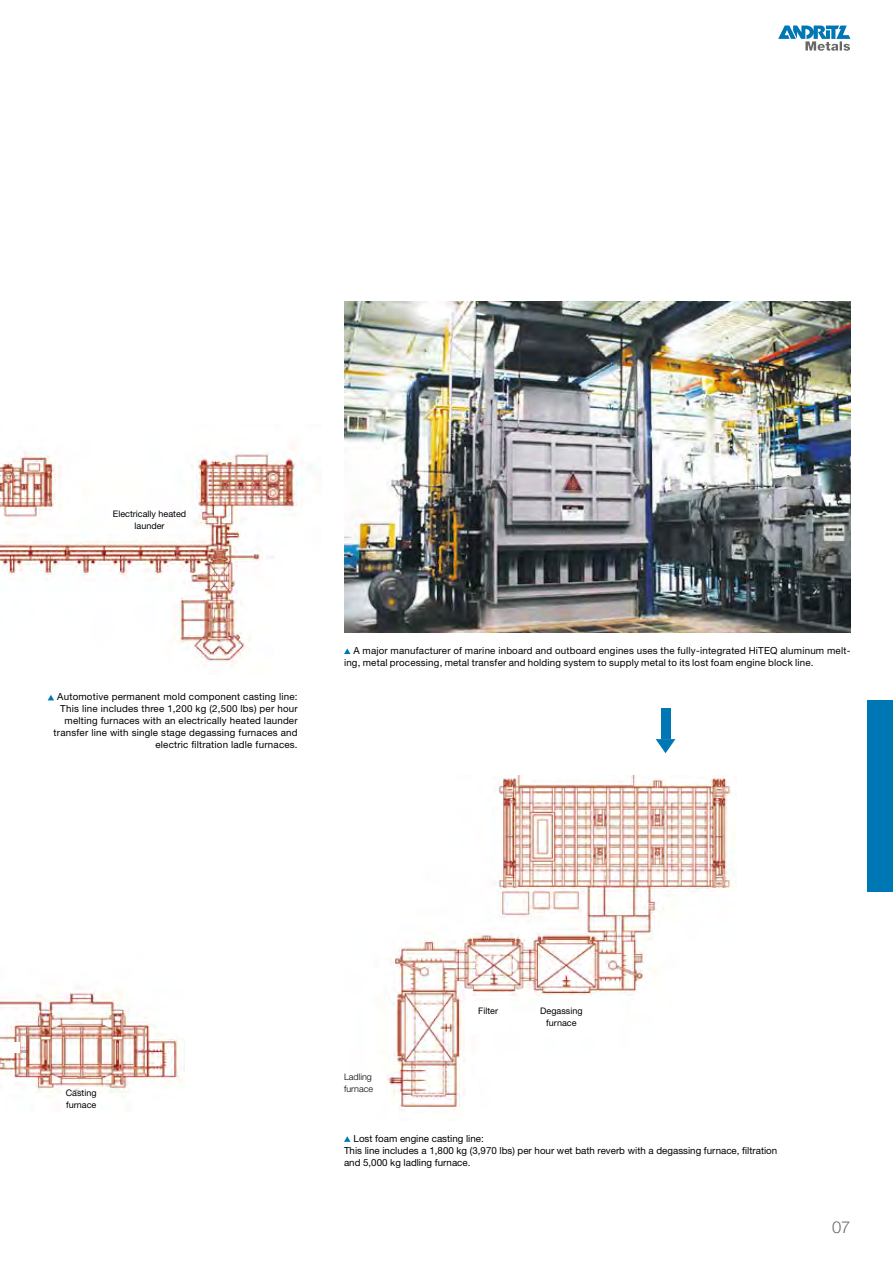
<style>
.page{position:relative;width:893px;height:1263px;background:#fff}
.page>*{position:absolute;margin:0;border:0;box-sizing:border-box;transform-origin:0 0}
.t1{font:300 16.5px "Helvetica Neue";color:#686867}
.t2{font:9.75px/12px "Helvetica Neue";letter-spacing:.02em;color:#000}
.t3{font:9.75px/12px "Helvetica Neue";color:#000}
.t4{font:9px/12px "Helvetica Neue";color:#000;text-align:center}
.t5{font:300 9px "Helvetica Neue";color:#000}
</style>
<div class="page">
<svg style="left:778px;top:26px;width:72px;height:25px"></svg>
<div style="left:867px;top:700px;width:26px;height:192px;background:#0077b5"></div>
<svg style="left:344px;top:648px;width:6px;height:6px"></svg>
<img style="left:344px;top:302px;width:506px;height:331px">
<div style="left:661px;top:709px;width:9px;height:30px;background:#0077b5"></div>
<svg style="left:656px;top:739px;width:19px;height:14px"></svg>
<img style="left:0;top:446px;width:303px;height:221px">
<img style="left:0;top:987px;width:184px;height:110px">
<div style="left:0;top:1042px;width:19px;height:10px;background:#fff"></div>
<img style="left:386px;top:775px;width:350px;height:336px">
<svg style="left:344px;top:1136px;width:6px;height:6px"></svg>
<div style="left:467px;top:1001px;width:42px;height:33px;background:#fff"></div>
<div style="left:535px;top:1003px;width:72px;height:33px;background:#fff"></div>
<svg style="left:48px;top:695px;width:6px;height:5px"></svg>
<p class="t4" style="left:113px;top:507px;width:75px">Electrically heated launder</p>
<p class="t2" style="left:57px;top:691px;width:242px">Automotive permanent mold component casting line:</p>
<p class="t2" style="left:54px;top:703px;width:245px;text-align:right">This line includes three 1,200 kg (2,500 lbs) per hour melting furnaces with an electrically heated launder transfer line with single stage degassing furnaces and electric filtration ladle furnaces.</p>
<p class="t2" style="left:344px;top:644px;width:508px;text-indent:9px">A major manufacturer of marine inboard and outboard engines uses the fully-integrated HiTEQ aluminum melt&shy;ing, metal processing, metal transfer and holding system to supply metal to its lost foam engine block line.</p>
<p class="t4" style="left:66px;top:1086px;width:32px">Casting</p>
<p class="t4" style="left:66px;top:1098px;width:32px">furnace</p>
<p class="t5" style="left:344px;top:1072px;width:29px">Ladling</p>
<p class="t5" style="left:344px;top:1084px;width:31px">furnace</p>
<p class="t4" style="left:478px;top:1004px;width:21px">Filter</p>
<p class="t4" style="left:540px;top:1004px;width:44px">Degassing</p>
<p class="t4" style="left:546px;top:1016px;width:32px">furnace</p>
<p class="t3" style="left:354px;top:1132px;width:132px">Lost foam engine casting line:</p>
<p class="t3" style="left:344px;top:1144px;width:435px">This line includes a 1,800 kg (3,970 lbs) per hour wet bath reverb with a degassing furnace, filtration and 5,000 kg ladling furnace.</p>
<h1 class="t1" style="left:832px;top:1217px;width:20px">07</h1>
</div>
